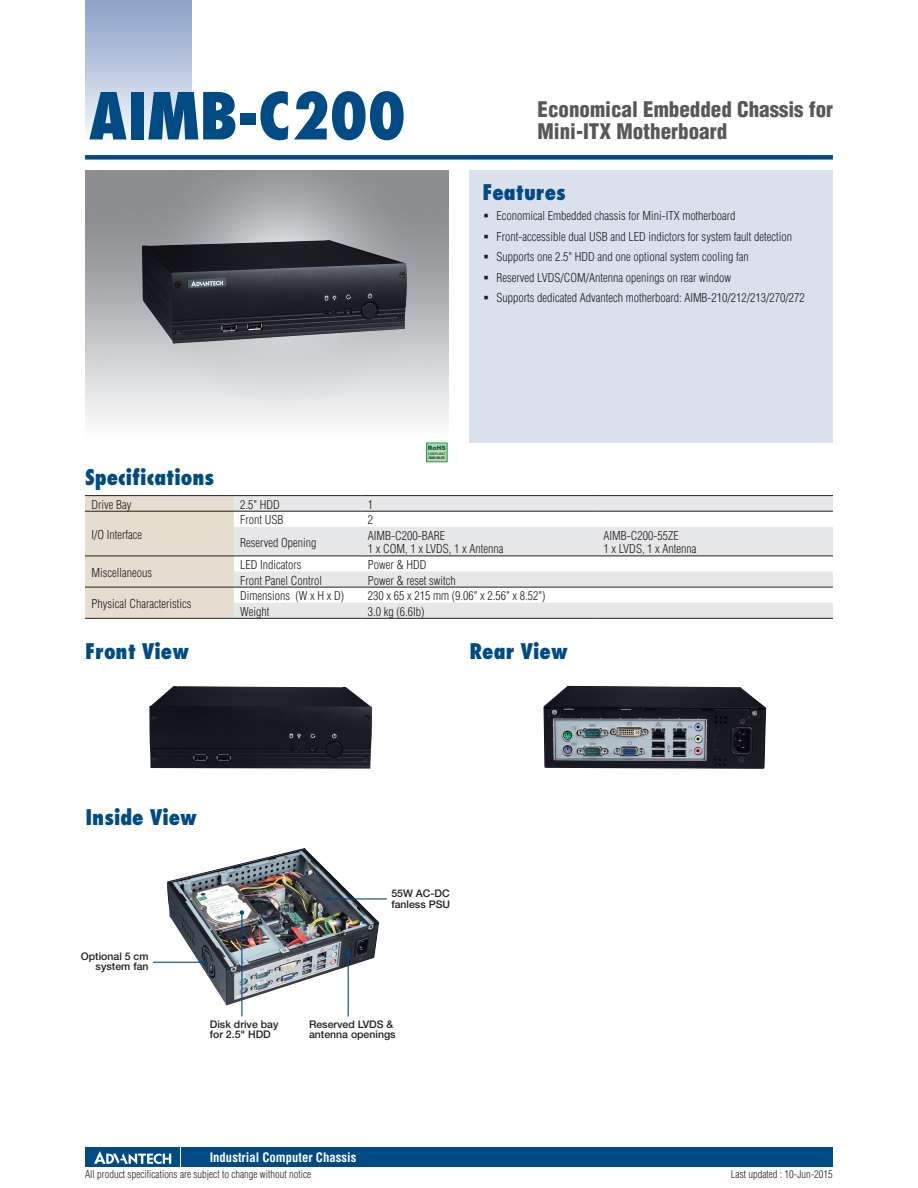
<style>
.page{position:relative;width:918px;height:1188px;background:#fff}
.page>*{position:absolute;margin:0;border:0;box-sizing:border-box;transform-origin:0 0}
.DS_Model_Name_1P{font:800 condensed 63px "Futura";color:#004b84}
.DS_Paragraph_Header{font:800 condensed 21px "Futura";color:#004b84}
.DS_Headline-1P{font:900 condensed 21px/22.5px "Helvetica";color:#57585a}
.t1{font:700 condensed 12.75px "Helvetica";color:#fff}
.DS_Tab-data{font:300 condensed 12px "Helvetica";color:#231f20}
.DS_photo_text{font:500 10.5px/10.4px "Helvetica Neue";color:#231f20}
.t2{font:300 condensed 10.5px "Helvetica";color:#231f20}
.t3{font:900 6px "Arial";color:#0c5447}
.t4{font:700 condensed 3.3px/4.5px "Helvetica";color:#231f20;scale:1.11 1}
.s1{color:#0c6a39}
</style>
<div class="page">
<div style="left:85px;top:155px;width:748px;height:5px;background:#004b84"></div>
<div style="left:85px;top:0;width:106px;height:143px;background:linear-gradient(to bottom,#879fc5,#fafafd)"></div>
<div style="left:182px;top:1147px;width:651px;height:20px;background:#004b84"></div>
<div style="left:85px;top:1147px;width:95px;height:20px;background:#004b84"></div>
<svg style="left:94px;top:1151px;width:77px;height:13px"></svg>
<div style="left:470px;top:170px;width:363px;height:272px;background:#dae1ed"></div>
<img style="left:167px;top:848px;width:212px;height:158px">
<div style="left:85px;top:496px;width:149px;height:122px;background:#e6dccf"></div>
<svg style="left:234px;top:496px;width:599px;height:122px;fill:#e6e7e9"></svg>
<hr style="left:85px;top:618px;width:149px;height:1px;background:#231f20">
<hr style="left:234px;top:618px;width:127px;height:1px;background:#231f20">
<hr style="left:361px;top:618px;width:236px;height:1px;background:#231f20">
<hr style="left:597px;top:618px;width:236px;height:1px;background:#231f20">
<hr style="left:85px;top:495px;width:149px;height:1px;background:#231f20">
<hr style="left:234px;top:495px;width:127px;height:1px;background:#231f20">
<hr style="left:361px;top:495px;width:236px;height:1px;background:#231f20">
<hr style="left:597px;top:495px;width:236px;height:1px;background:#231f20">
<hr style="left:85px;top:511px;width:149px;height:1px;background:#231f20">
<hr style="left:234px;top:511px;width:127px;height:1px;background:#231f20">
<hr style="left:361px;top:511px;width:236px;height:1px;background:#231f20">
<hr style="left:597px;top:511px;width:236px;height:1px;background:#231f20">
<hr style="left:85px;top:556px;width:149px;height:1px;background:#231f20">
<hr style="left:85px;top:587px;width:149px;height:1px;background:#231f20">
<hr style="left:234px;top:556px;width:127px;height:1px;background:#231f20">
<hr style="left:361px;top:556px;width:236px;height:1px;background:#231f20">
<hr style="left:597px;top:556px;width:236px;height:1px;background:#231f20">
<hr style="left:234px;top:587px;width:127px;height:1px;background:#231f20">
<hr style="left:361px;top:587px;width:236px;height:1px;background:#231f20">
<hr style="left:597px;top:587px;width:236px;height:1px;background:#231f20">
<hr style="left:153px;top:962px;width:51px;height:1px;background:#004b84">
<svg style="left:201px;top:960px;width:5px;height:5px"></svg>
<hr style="left:348px;top:953px;width:1px;height:63px;background:#004b84">
<svg style="left:346px;top:951px;width:4px;height:4px"></svg>
<hr style="left:328px;top:898px;width:59px;height:2px;background:#004b84">
<svg style="left:326px;top:897px;width:4px;height:4px"></svg>
<hr style="left:241px;top:913px;width:1px;height:103px;background:#004b84">
<svg style="left:240px;top:910px;width:4px;height:5px"></svg>
<img style="left:142px;top:240px;width:265px;height:104px">
<img style="left:149px;top:686px;width:223px;height:83px">
<img style="left:544px;top:686px;width:222px;height:83px">
<svg style="left:426px;top:442px;width:22px;height:20px"></svg>
<div style="left:427px;top:444px;width:20px;height:17px;background:#b8dbb4"></div>
<p class="DS_Model_Name_1P" style="left:89px;top:76px;width:318px">AIMB-C200</p>
<p class="DS_Headline-1P" style="left:538px;top:98px;width:297px">Economical Embedded Chassis for<br>Mini-ITX Motherboard</p>
<h2 class="DS_Paragraph_Header" style="left:482px;top:178px;width:85px">Features</h2>
<p class="DS_Tab-data" style="left:496px;top:209px;width:241px">Economical Embedded chassis for Mini-ITX motherboard</p>
<p class="DS_Tab-data" style="left:496px;top:229px;width:297px">Front-accessible dual USB and LED indictors for system fault detection</p>
<p class="DS_Tab-data" style="left:496px;top:250px;width:254px">Supports one 2.5" HDD and one optional system cooling fan</p>
<p class="DS_Tab-data" style="left:496px;top:271px;width:236px">Reserved LVDS/COM/Antenna openings on rear window</p>
<p class="DS_Tab-data" style="left:496px;top:291px;width:310px">Supports dedicated Advantech motherboard: AIMB-210/212/213/270/272</p>
<p class="t3" style="left:428px;top:444px;width:19px">RoHS</p>
<p class="t4" style="left:428px;top:451px;width:17px"><span class="s1">COMPLIANT<br></span>2002/95/EC</p>
<p class="DS_Paragraph_Header" style="left:85px;top:463px;width:131px">Specifications</p>
<p class="DS_Tab-data" style="left:91px;top:497px;width:42px">Drive Bay</p>
<p class="DS_Tab-data" style="left:240px;top:497px;width:41px">2.5" HDD</p>
<p class="DS_Tab-data" style="left:368px;top:497px;width:7px">1</p>
<p class="DS_Tab-data" style="left:91px;top:527px;width:52px">I/O Interface</p>
<p class="DS_Tab-data" style="left:240px;top:513px;width:45px">Front USB</p>
<p class="DS_Tab-data" style="left:368px;top:513px;width:7px">2</p>
<p class="DS_Tab-data" style="left:240px;top:535px;width:78px">Reserved Opening</p>
<p class="DS_Tab-data" style="left:368px;top:529px;width:79px">AIMB-C200-BARE</p>
<p class="DS_Tab-data" style="left:368px;top:542px;width:137px">1 x COM, 1 x LVDS, 1 x Antenna</p>
<p class="DS_Tab-data" style="left:91px;top:565px;width:62px">Miscellaneous</p>
<p class="DS_Tab-data" style="left:91px;top:597px;width:101px">Physical Characteristics</p>
<p class="DS_Tab-data" style="left:240px;top:558px;width:63px">LED Indicators</p>
<p class="DS_Tab-data" style="left:368px;top:558px;width:60px">Power &amp; HDD</p>
<p class="DS_Tab-data" style="left:240px;top:573px;width:83px">Front Panel Control</p>
<p class="DS_Tab-data" style="left:368px;top:573px;width:89px">Power &amp; reset switch</p>
<p class="DS_Tab-data" style="left:240px;top:589px;width:105px">Dimensions (W x H x D)</p>
<p class="DS_Tab-data" style="left:368px;top:589px;width:179px">230 x 65 x 215 mm (9.06" x 2.56" x 8.52")</p>
<p class="DS_Tab-data" style="left:240px;top:604px;width:31px">Weight</p>
<p class="DS_Tab-data" style="left:368px;top:604px;width:58px">3.0 kg (6.6lb)</p>
<p class="DS_Paragraph_Header" style="left:85px;top:638px;width:106px">Front View</p>
<p class="DS_Paragraph_Header" style="left:470px;top:638px;width:100px">Rear View</p>
<p class="DS_Tab-data" style="left:604px;top:529px;width:77px">AIMB-C200-55ZE</p>
<p class="DS_Tab-data" style="left:604px;top:542px;width:95px">1 x LVDS, 1 x Antenna</p>
<p class="DS_Paragraph_Header" style="left:85px;top:803px;width:113px">Inside View</p>
<p class="DS_photo_text" style="left:81px;top:951px;width:69px;text-align:right">Optional 5 cm system fan</p>
<p class="DS_photo_text" style="left:210px;top:1019px;width:70px">Disk drive bay for 2.5" HDD</p>
<p class="DS_photo_text" style="left:391px;top:888px;width:60px">55W AC-DC fanless PSU</p>
<p class="DS_photo_text" style="left:309px;top:1019px;width:88px">Reserved LVDS &amp; antenna openings</p>
<p class="t1" style="left:210px;top:1150px;width:148px">Industrial Computer Chassis</p>
<p class="t2" style="left:85px;top:1168px;width:228px">All product specifications are subject to change without notice</p>
<p class="t2" style="left:731px;top:1168px;width:104px">Last updated : 10-Jun-2015</p>
</div>
